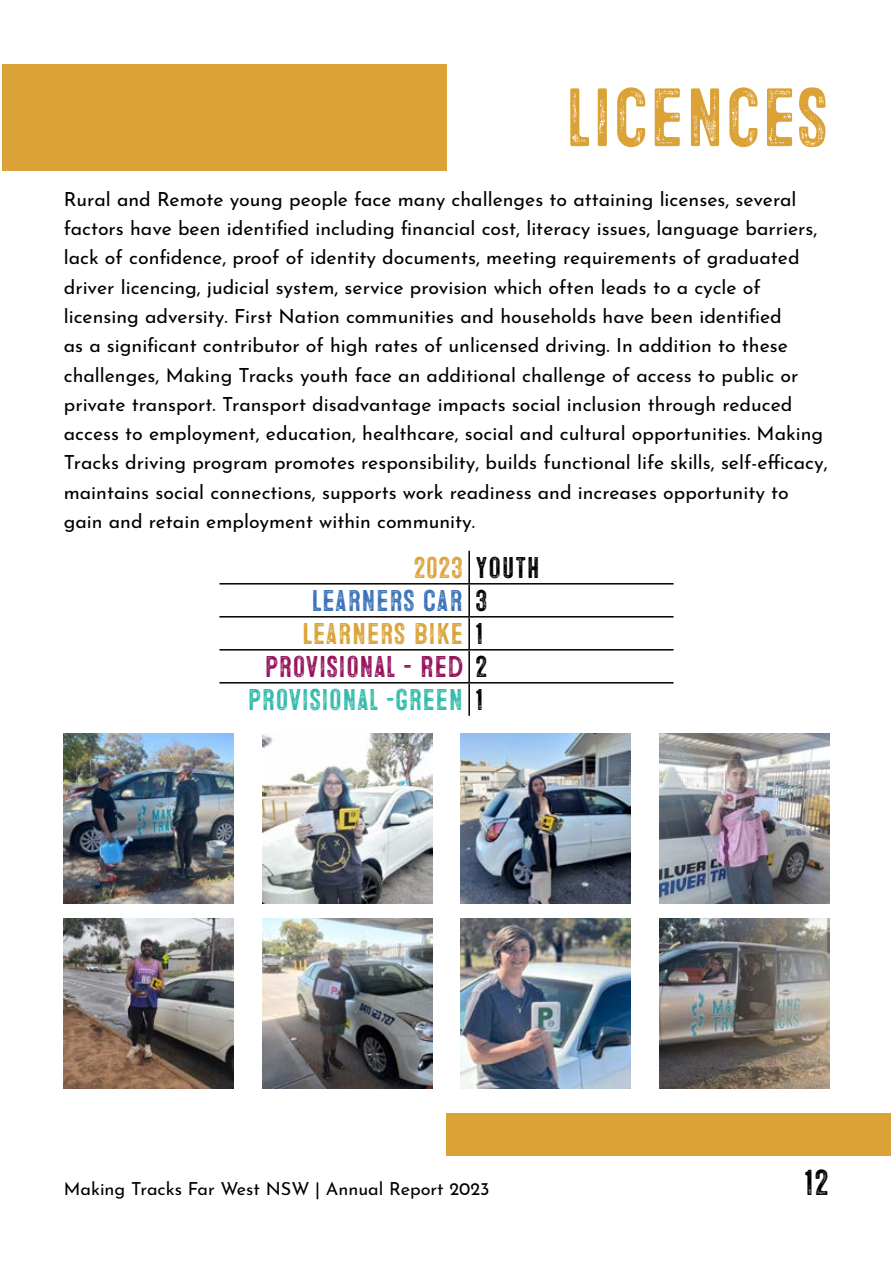
<style>
.page{position:relative;width:893px;height:1263px;background:#fff}
.page>*{position:absolute;margin:0;border:0;box-sizing:border-box;transform-origin:0 0}
.t1{font:82.5px "Microbrew Soft Four";color:#dba237}
.t2{font:36px "Microbrew Soft Four";color:#000}
.t3{font:30px "Microbrew Soft Four";letter-spacing:-.005em;color:#33bcac}
.t4{font:30px "Microbrew Soft Four";letter-spacing:-.01em;color:#96145d}
.t5{font:30px "Microbrew Soft Four";color:#dba237}
.t6{font:30px "Microbrew Soft Four";color:#3b73b9}
.t7{font:30px "Microbrew Soft Four";color:#000}
.t8{font:19.5px/29.2px "Josefin Sans";color:#000}
.t9{font:18px "Josefin Sans";color:#000}
.s1{color:#dba237}
.s2{color:#000}
</style>
<div class="page">
<div style="left:2px;top:64px;width:444px;height:107px;background:#dba237"></div>
<div style="left:446px;top:1113px;width:445px;height:43px;background:#dba237"></div>
<hr style="left:468px;top:551px;width:2px;height:32px;background:#000">
<hr style="left:219px;top:583px;width:250px;height:1px;background:#000">
<hr style="left:469px;top:583px;width:204px;height:1px;background:#000">
<hr style="left:468px;top:584px;width:2px;height:32px;background:#000">
<hr style="left:219px;top:616px;width:250px;height:1px;background:#000">
<hr style="left:469px;top:616px;width:204px;height:1px;background:#000">
<hr style="left:468px;top:617px;width:2px;height:32px;background:#000">
<hr style="left:219px;top:649px;width:250px;height:1px;background:#000">
<hr style="left:469px;top:649px;width:204px;height:1px;background:#000">
<hr style="left:468px;top:650px;width:2px;height:32px;background:#000">
<hr style="left:219px;top:682px;width:250px;height:1px;background:#000">
<hr style="left:469px;top:682px;width:204px;height:1px;background:#000">
<hr style="left:468px;top:683px;width:2px;height:33px;background:#000">
<img style="left:64px;top:918px;width:170px;height:171px">
<img style="left:262px;top:918px;width:170px;height:171px">
<img style="left:461px;top:918px;width:170px;height:171px">
<img style="left:659px;top:918px;width:170px;height:171px">
<img style="left:64px;top:733px;width:170px;height:171px">
<img style="left:262px;top:733px;width:170px;height:171px">
<img style="left:461px;top:733px;width:170px;height:171px">
<img style="left:659px;top:733px;width:170px;height:171px">
<h1 class="t1" style="left:564px;top:71px;width:267px">LICENCES</h1>
<p class="t8" style="left:64px;top:182px;width:765px">Rural and Remote young people face many challenges to attaining licenses, several factors have been identified including financial cost, literacy issues, language barriers, lack of confidence, proof of identity documents, meeting requirements of graduated driver licencing, judicial system, service provision which often leads to a cycle of licensing adversity. First Nation communities and households have been identified<br>as a significant contributor of high rates of unlicensed driving. In addition to these challenges, Making Tracks youth face an additional challenge of access to public or private transport. Transport disadvantage impacts social inclusion through reduced access to employment, education, healthcare, social and cultural opportunities. Making Tracks driving program promotes responsibility, builds functional life skills, self-efficacy, maintains social connections, supports work readiness and increases opportunity to gain and retain employment within community.</p>
<h3 class="t7" style="left:413px;top:550px;width:128px"><span class="s1">2023</span> YOUTH</h3>
<h3 class="t6" style="left:311px;top:583px;width:178px">LEARNERS CAR <span class="s2">3</span></h3>
<h3 class="t5" style="left:302px;top:616px;width:184px">LEARNERS BIKE <span class="s2">1</span></h3>
<h3 class="t4" style="left:265px;top:649px;width:225px">PROVISIONAL - RED <span class="s2">2</span></h3>
<h3 class="t3" style="left:247px;top:682px;width:238px">PROVISIONAL -GREEN <span class="s2">1</span></h3>
<p class="t9" style="left:64px;top:1173px;width:427px">Making Tracks Far West NSW | Annual Report 2023</p>
<h2 class="t2" style="left:804px;top:1162px;width:27px">12</h2>
</div>
